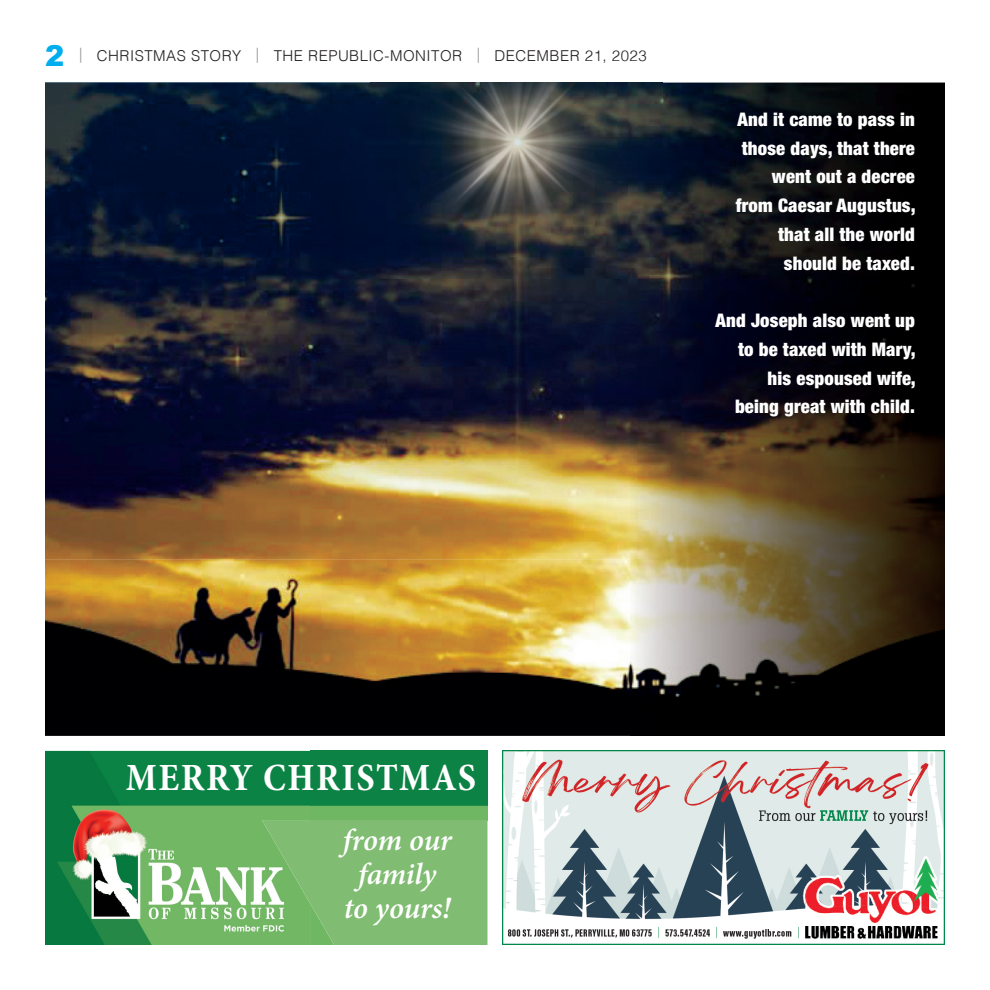
<style>
.page{position:relative;width:990px;height:990px;background:#fff}
.page>*{position:absolute;margin:0;border:0;box-sizing:border-box;transform-origin:0 0}
.t1{font:700 condensed 39px "Minion Pro";letter-spacing:.04em;color:#fff}
.t2{font:italic 600 30.62px/33.6px "Minion Pro";letter-spacing:-.01em;color:#fff;text-align:center}
.t3{font:900 condensed 18.75px/28.8px "Helvetica Neue LT Std";letter-spacing:.01em;color:#fff;text-align:right}
.t4{font:300 15px "Helvetica";letter-spacing:.035em;color:#231f20}
.s1{font-family:"Arial";font-weight:900;font-size:28.75px;color:#00aeef}
.s2{color:#939598}
</style>
<div class="page">
<img style="left:45px;top:751px;width:265px;height:194px">
<img style="left:310px;top:751px;width:178px;height:69px">
<img style="left:262px;top:820px;width:226px;height:125px">
<img style="left:502px;top:751px;width:443px;height:194px">
<img style="left:45px;top:559px;width:585px;height:177px">
<img style="left:45px;top:83px;width:585px;height:476px">
<img style="left:630px;top:288px;width:315px;height:448px">
<img style="left:662px;top:83px;width:283px;height:476px">
<img style="left:371px;top:83px;width:291px;height:205px">
<p class="t4" style="left:45px;top:42px;width:603px"><span class="s1">2</span> <span class="s2">|</span> CHRISTMAS STORY <span class="s2">|</span> THE REPUBLIC-MONITOR <span class="s2">|</span> DECEMBER 21, 2023</p>
<p class="t3" style="left:736px;top:105px;width:181px">And it came to pass in those days, that there went out a decree from Caesar Augustus, that all the world should be taxed.</p>
<p class="t3" style="left:716px;top:306px;width:202px">And Joseph also went up to be taxed with Mary, his espoused wife,<br>being great with child.</p>
<h1 class="t1" style="left:126px;top:751px;width:352px">MERRY CHRISTMAS</h1>
<h2 class="t2" style="left:343px;top:824px;width:111px">from our family to yours!</h2>
</div>
